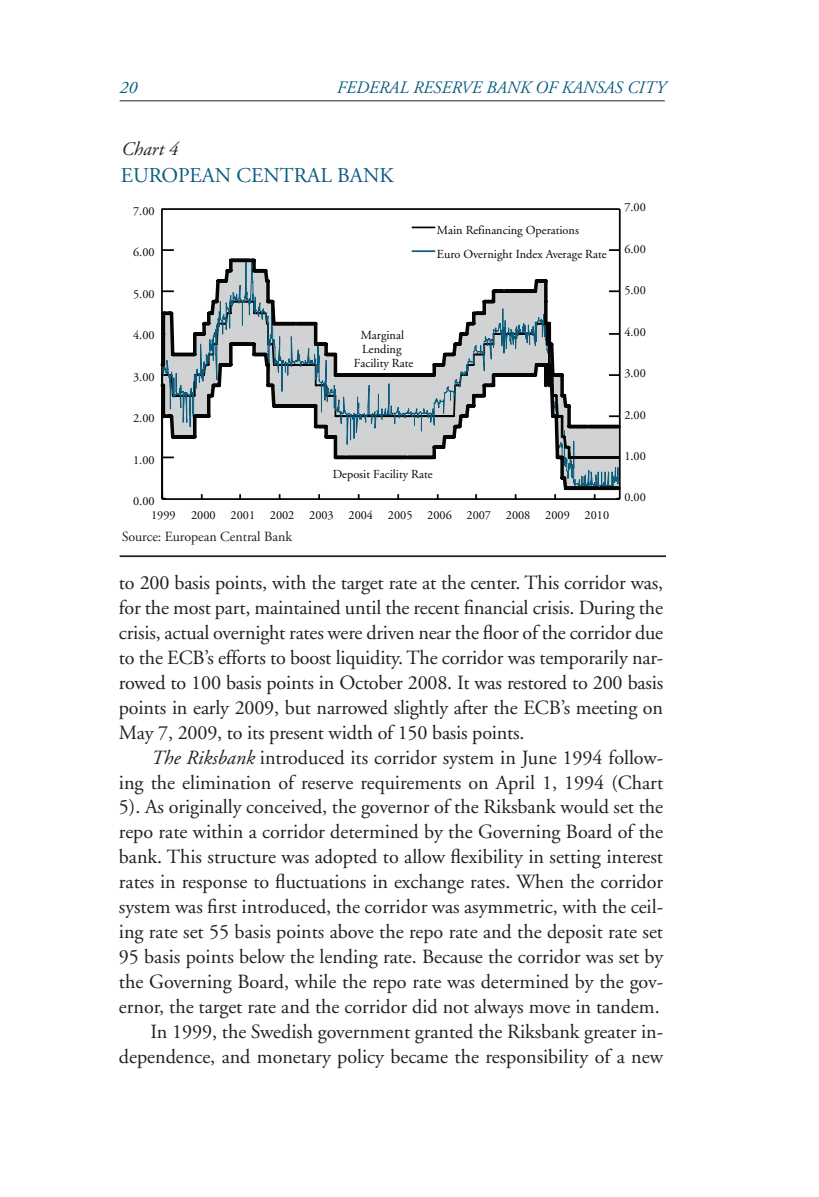
<style>
.page{position:relative;width:819px;height:1197px;background:#fff}
.page>*{position:absolute;margin:0;border:0;box-sizing:border-box;transform-origin:0 0}
.Chart_title{font:21px "Adobe Garamond";color:#0a5c7d}
.Body_text{font:20.12px/24.8px "Adobe Garamond";color:#231f20;text-align:justify}
.Chart_number{font:italic 19.25px "Adobe Garamond";color:#231f20}
.t1{font:italic 17.5px "Adobe Garamond";color:#0a5c7d}
.Ref_Text{font:14px "Adobe Garamond";color:#231f20}
.t2{font:12.25px/13.8px "Adobe Garamond";color:#050504}
.s1{font-style:italic}
</style>
<div class="page">
<hr style="left:120px;top:100px;width:545px;height:1px;background:#231f20">
<svg style="left:161px;top:208px;width:460px;height:292px"></svg>
<svg style="left:161px;top:492px;width:386px;height:8px"></svg>
<svg style="left:160px;top:257px;width:461px;height:235px"></svg>
<svg style="left:412px;top:227px;width:23px;height:1px"></svg>
<hr style="left:412px;top:250px;width:23px;height:2px;background:#0a5c7d">
<hr style="left:120px;top:555px;width:546px;height:2px;background:#231f20">
<p class="t1" style="left:119px;top:78px;width:19px">20</p>
<p class="t1" style="left:336px;top:78px;width:330px">FEDERAL RESERVE BANK OF KANSAS CITY</p>
<p class="Chart_number" style="left:121px;top:139px;width:58px">Chart 4</p>
<p class="Chart_title" style="left:121px;top:164px;width:274px">EUROPEAN CENTRAL BANK</p>
<p class="t2" style="left:133px;top:205px;width:23px">7.00</p>
<p class="t2" style="left:133px;top:246px;width:23px">6.00</p>
<p class="t2" style="left:133px;top:287px;width:23px">5.00</p>
<p class="t2" style="left:133px;top:329px;width:23px">4.00</p>
<p class="t2" style="left:133px;top:370px;width:23px">3.00</p>
<p class="t2" style="left:133px;top:412px;width:23px">2.00</p>
<p class="t2" style="left:133px;top:453px;width:23px">1.00</p>
<p class="t2" style="left:133px;top:494px;width:23px">0.00</p>
<p class="t2" style="left:437px;top:218px;width:171px;line-height:23.8px">Main Refinancing Operations<br>Euro Overnight Index Average Rate</p>
<p class="t2" style="left:354px;top:329px;width:61px;text-align:center">Marginal<br>Lending<br>Facility Rate</p>
<p class="t2" style="left:333px;top:468px;width:102px">Deposit Facility Rate</p>
<p class="t2" style="left:151px;top:508px;width:26px">1999</p>
<p class="t2" style="left:191px;top:508px;width:420px">2000 2001 2002 2003 2004 2005 2006 2007 2008 2009 2010</p>
<p class="Ref_Text" style="left:122px;top:529px;width:172px">Source: European Central Bank</p>
<p class="t2" style="left:624px;top:201px;width:23px">7.00</p>
<p class="t2" style="left:624px;top:242px;width:23px">6.00</p>
<p class="t2" style="left:624px;top:284px;width:23px">5.00</p>
<p class="t2" style="left:624px;top:325px;width:23px">4.00</p>
<p class="t2" style="left:624px;top:367px;width:23px">3.00</p>
<p class="t2" style="left:624px;top:408px;width:23px">2.00</p>
<p class="t2" style="left:624px;top:450px;width:23px">1.00</p>
<p class="t2" style="left:624px;top:491px;width:23px">0.00</p>
<p class="Body_text" style="left:119px;top:571px;width:546px">to 200 basis points, with the target rate at the center. This corridor was, for the most part, maintained until the recent financial crisis. During the crisis, actual overnight rates were driven near the floor of the corridor due to the ECB’s efforts to boost liquidity. The corridor was temporarily nar&shy;rowed to 100 basis points in October 2008. It was restored to 200 basis points in early 2009, but narrowed slightly after the ECB’s meeting on May 7, 2009, to its present width of 150 basis points.</p>
<p class="Body_text" style="left:119px;top:745px;width:546px;text-indent:32px"><span class="s1">The Riksbank</span> introduced its corridor system in June 1994 follow&shy;ing the elimination of reserve requirements on April 1, 1994 (Chart 5). As originally conceived, the governor of the Riksbank would set the repo rate within a corridor determined by the Governing Board of the bank. This structure was adopted to allow flexibility in setting interest rates in response to fluctuations in exchange rates. When the corridor system was first introduced, the corridor was asymmetric, with the ceil&shy;ing rate set 55 basis points above the repo rate and the deposit rate set 95 basis points below the lending rate. Because the corridor was set by the Governing Board, while the repo rate was determined by the gov&shy;ernor, the target rate and the corridor did not always move in tandem.</p>
<p class="Body_text" style="left:119px;top:1020px;width:546px;text-align:right">In 1999, the Swedish government granted the Riksbank greater in&shy;dependence, and monetary policy became the responsibility of a new</p>
</div>
